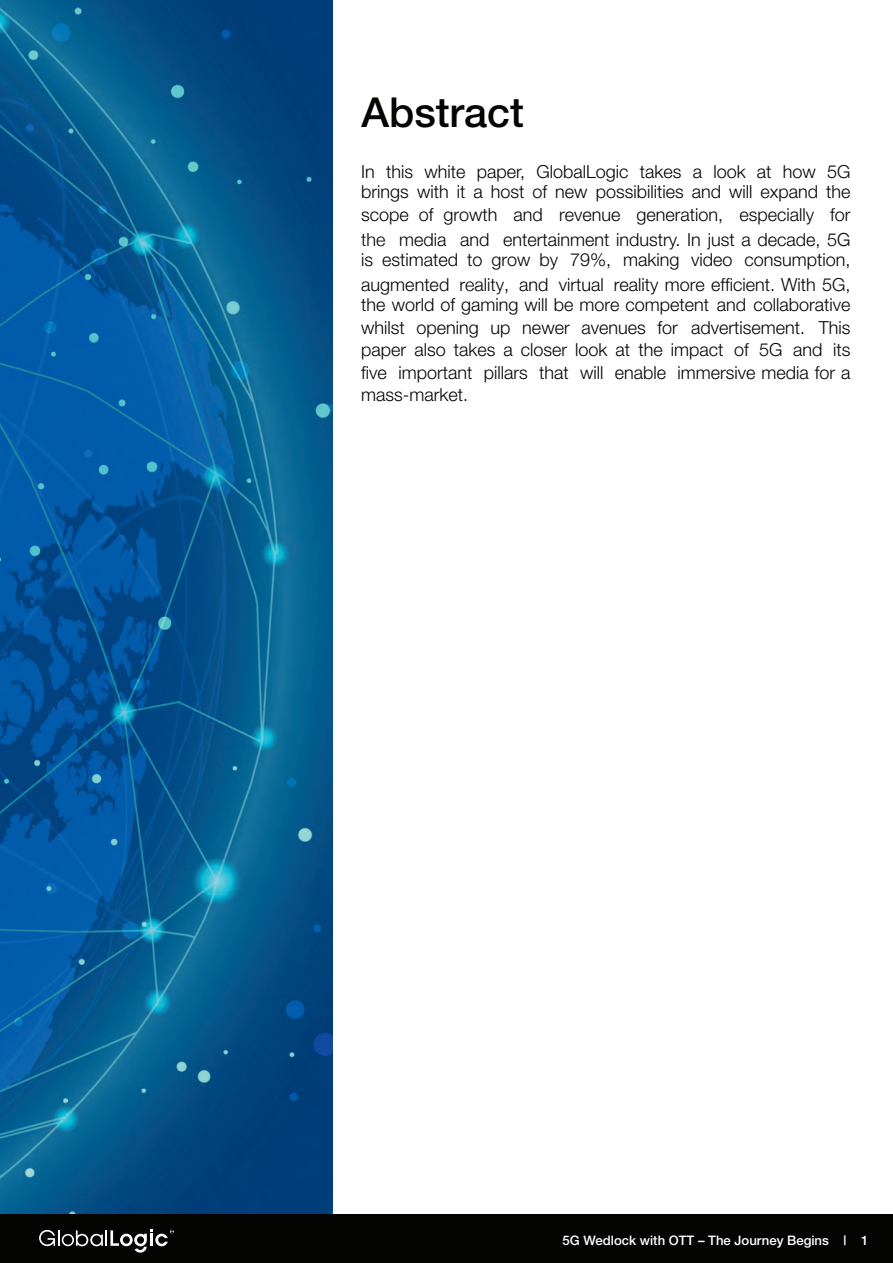
<style>
.page{position:relative;width:893px;height:1263px;background:#fff}
.page>*{position:absolute;margin:0;border:0;box-sizing:border-box;transform-origin:0 0}
.t1{font:500 41.4px "Helvetica Neue";color:#040503}
.t2{font:300 18px/22.5px "Helvetica Neue";color:#040503}
.t3{font:500 13.2px "Helvetica Neue";color:#fff}
</style>
<div class="page">
<img style="left:0;top:0;width:332px;height:1215px">
<div style="left:0;top:1215px;width:893px;height:48px;background:#040503"></div>
<svg style="left:39px;top:1229px;width:135px;height:24px"></svg>
<h1 class="t1" style="left:362px;top:88px;width:164px">Abstract</h1>
<p class="t2" style="left:361px;top:161px;width:491px;line-height:20.2px">In this white paper, GlobalLogic takes a look at how 5G brings with it a host of new possibilities and will expand the</p>
<p class="t2" style="left:361px;top:202px;width:491px;line-height:24.8px">scope of growth and revenue generation, especially for the media and entertainment industry. In just a decade, 5G</p>
<p class="t2" style="left:361px;top:247px;width:491px;line-height:24.8px">is estimated to grow by 79%, making video consumption, augmented reality, and virtual reality more efficient. With 5G,</p>
<p class="t2" style="left:361px;top:293px;width:491px;text-align:justify">the world of gaming will be more competent and collaborative whilst opening up newer avenues for advertisement. This paper also takes a closer look at the impact of 5G and its five important pillars that will enable immersive media for a mass-market.</p>
<p class="t3" style="left:563px;top:1232px;width:307px">5G Wedlock with OTT – The Journey Begins | 1</p>
</div>
